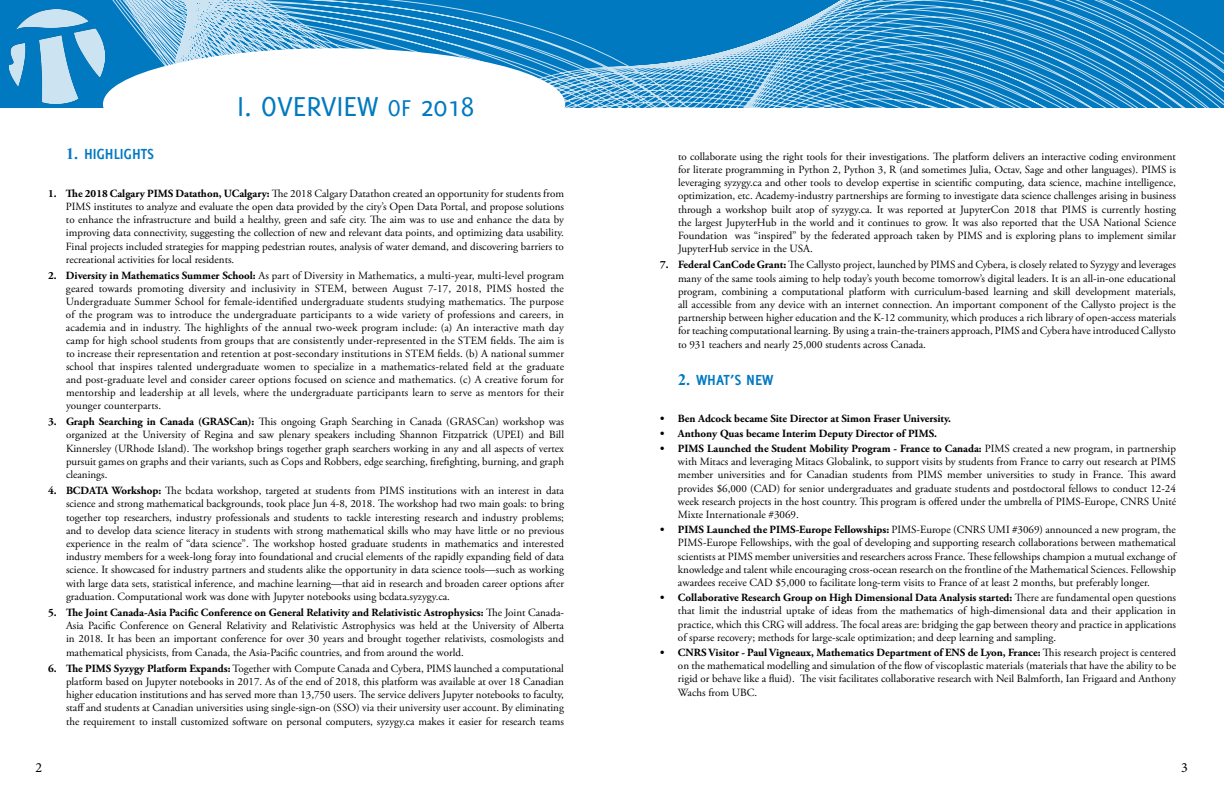
<style>
.page{position:relative;width:1224px;height:792px;background:#fff}
.page>*{position:absolute;margin:0;border:0;box-sizing:border-box;transform-origin:0 0}
.t1{font:30px "Delicious";color:#0079c1}
.t2{font:700 16px "Delicious";color:#0079c1}
.t3{font:14px "Minion Pro";color:#000}
.t4{font:11px/13.2px "Adobe Garamond Pro";color:#000;text-align:justify}
.t5{font:700 11px "Adobe Garamond Pro";color:#000}
.s1{font-size:25px}
.s2{font-family:"Times New Roman"}
.s3{font-weight:700}
</style>
<div class="page">
<svg style="left:0;top:0;width:1224px;height:108px;background:#3b98cf"></svg>
<div style="left:103px;top:48px;width:462px;height:112px;background:#fff;border-radius:50%"></div>
<h1 class="t1" style="left:237px;top:89px;width:239px">I. OVERVIEW <span class="s1">OF</span> 2018</h1>
<h2 class="t2" style="left:66px;top:145px;width:90px"><span class="s2">1.</span> HIGHLIGHTS</h2>
<p class="t4" style="left:66px;top:187px;width:500px;text-indent:-18px"><span class="s3">1. The 2018 Calgary PIMS Datathon, UCalgary:</span> The 2018 Calgary Datathon created an opportunity for students from PIMS institutes to analyze and evaluate the open data provided by the city’s Open Data Portal, and propose solutions to enhance the infrastructure and build a healthy, green and safe city. The aim was to use and enhance the data by improving data connectivity, suggesting the collection of new and relevant data points, and optimizing data usability.<br>Final projects included strategies for mapping pedestrian routes, analysis of water demand, and discovering barriers to recreational activities for local residents.</p>
<p class="t4" style="left:66px;top:269px;width:500px;text-indent:-18px"><span class="s3">2. Diversity in Mathematics Summer School:</span> As part of Diversity in Mathematics, a multi-year, multi-level program geared towards promoting diversity and inclusivity in STEM, between August 7-17, 2018, PIMS hosted the Undergraduate Summer School for female-identified undergraduate students studying mathematics. The purpose of the program was to introduce the undergraduate participants to a wide variety of professions and careers, in academia and in industry. The highlights of the annual two-week program include: (a) An interactive math day camp for high school students from groups that are consistently under-represented in the STEM fields. The aim is to increase their representation and retention at post-secondary institutions in STEM fields. (b) A national summer school that inspires talented undergraduate women to specialize in a mathematics-related field at the graduate and post-graduate level and consider career options focused on science and mathematics. (c) A creative forum for mentorship and leadership at all levels, where the undergraduate participants learn to serve as mentors for their younger counterparts.</p>
<p class="t4" style="left:66px;top:416px;width:500px;text-indent:-18px"><span class="s3">3. Graph Searching in Canada (GRASCan):</span> This ongoing Graph Searching in Canada (GRASCan) workshop was organized at the University of Regina and saw plenary speakers including Shannon Fitzpatrick (UPEI) and Bill Kinnersley (URhode Island). The workshop brings together graph searchers working in any and all aspects of vertex pursuit games on graphs and their variants, such as Cops and Robbers, edge searching, firefighting, burning, and graph cleanings.</p>
<p class="t4" style="left:66px;top:485px;width:500px;text-indent:-18px"><span class="s3">4. BCDATA Workshop:</span> The bcdata workshop, targeted at students from PIMS institutions with an interest in data science and strong mathematical backgrounds, took place Jun 4-8, 2018. The workshop had two main goals: to bring together top researchers, industry professionals and students to tackle interesting research and industry problems; and to develop data science literacy in students with strong mathematical skills who may have little or no previous experience in the realm of “data science”. The workshop hosted graduate students in mathematics and interested industry members for a week-long foray into foundational and crucial elements of the rapidly expanding field of data science. It showcased for industry partners and students alike the opportunity in data science tools—such as working with large data sets, statistical inference, and machine learning—that aid in research and broaden career options after graduation. Computational work was done with Jupyter notebooks using bcdata.syzygy.ca.</p>
<p class="t4" style="left:66px;top:606px;width:500px;text-indent:-18px"><span class="s3">5. The Joint Canada-Asia Pacific Conference on General Relativity and Relativistic Astrophysics:</span> The Joint Canada-Asia Pacific Conference on General Relativity and Relativistic Astrophysics was held at the University of Alberta in 2018. It has been an important conference for over 30 years and brought together relativists, cosmologists and mathematical physicists, from Canada, the Asia-Pacific countries, and from around the world.</p>
<p class="t4" style="left:66px;top:662px;width:500px;text-indent:-18px"><span class="s3">6. The PIMS Syzygy Platform Expands:</span> Together with Compute Canada and Cybera, PIMS launched a computational platform based on Jupyter notebooks in 2017. As of the end of 2018, this platform was available at over 18 Canadian higher education institutions and has served more than 13,750 users. The service delivers Jupyter notebooks to faculty, staff and students at Canadian universities using single-sign-on (SSO) via their university user account. By eliminating the requirement to install customized software on personal computers, syzygy.ca makes it easier for research teams</p>
<p class="t4" style="left:678px;top:150px;width:500px">to collaborate using the right tools for their investigations. The platform delivers an interactive coding environment for literate programming in Python 2, Python 3, R (and sometimes Julia, Octav, Sage and other languages). PIMS is leveraging syzygy.ca and other tools to develop expertise in scientific computing, data science, machine intelligence, optimization, etc. Academy-industry partnerships are forming to investigate data science challenges arising in business through a workshop built atop of syzygy.ca. It was reported at JupyterCon 2018 that PIMS is currently hosting the largest JupyterHub in the world and it continues to grow. It was also reported that the USA National Science Foundation was “inspired” by the federated approach taken by PIMS and is exploring plans to implement similar JupyterHub service in the USA.</p>
<p class="t4" style="left:678px;top:259px;width:500px;text-indent:-18px"><span class="s3">7. Federal CanCode Grant:</span> The Callysto project, launched by PIMS and Cybera, is closely related to Syzygy and leverages many of the same tools aiming to help today’s youth become tomorrow’s digital leaders. It is an all-in-one educational program, combining a computational platform with curriculum-based learning and skill development materials, all accessible from any device with an internet connection. An important component of the Callysto project is the partnership between higher education and the K-12 community, which produces a rich library of open-access materials for teaching computational learning. By using a train-the-trainers approach, PIMS and Cybera have introduced Callysto to 931 teachers and nearly 25,000 students across Canada.</p>
<h2 class="t2" style="left:678px;top:371px;width:97px"><span class="s2">2.</span> WHAT’S NEW</h2>
<p class="t5" style="left:660px;top:412px;width:293px">• Ben Adcock became Site Director at Simon Fraser University.</p>
<p class="t5" style="left:660px;top:427px;width:279px">• Anthony Quas became Interim Deputy Director of PIMS.</p>
<p class="t4" style="left:678px;top:442px;width:500px;text-indent:-18px"><span class="s3">• PIMS Launched the Student Mobility Program - France to Canada:</span> PIMS created a new program, in partnership with Mitacs and leveraging Mitacs Globalink, to support visits by students from France to carry out research at PIMS member universities and for Canadian students from PIMS member universities to study in France. This award provides $6,000 (CAD) for senior undergraduates and graduate students and postdoctoral fellows to conduct 12-24 week research projects in the host country. This program is offered under the umbrella of PIMS-Europe, CNRS Unité Mixte Internationale #3069.</p>
<p class="t4" style="left:678px;top:523px;width:500px;text-indent:-18px"><span class="s3">• PIMS Launched the PIMS-Europe Fellowships:</span> PIMS-Europe (CNRS UMI #3069) announced a new program, the PIMS-Europe Fellowships, with the goal of developing and supporting research collaborations between mathematical scientists at PIMS member universities and researchers across France. These fellowships champion a mutual exchange of knowledge and talent while encouraging cross-ocean research on the frontline of the Mathematical Sciences. Fellowship awardees receive CAD $5,000 to facilitate long-term visits to France of at least 2 months, but preferably longer.</p>
<p class="t4" style="left:678px;top:591px;width:500px;text-indent:-18px"><span class="s3">• Collaborative Research Group on High Dimensional Data Analysis started:</span> There are fundamental open questions that limit the industrial uptake of ideas from the mathematics of high-dimensional data and their application in practice, which this CRG will address. The focal areas are: bridging the gap between theory and practice in applications of sparse recovery; methods for large-scale optimization; and deep learning and sampling.</p>
<p class="t4" style="left:678px;top:646px;width:500px;text-indent:-18px"><span class="s3">• CNRS Visitor - Paul Vigneaux, Mathematics Department of ENS de Lyon, France:</span> This research project is centered on the mathematical modelling and simulation of the flow of viscoplastic materials (materials that have the ability to be rigid or behave like a fluid). The visit facilitates collaborative research with Neil Balmforth, Ian Frigaard and Anthony Wachs from UBC.</p>
<p class="t3" style="left:35px;top:758px;width:8px">2</p>
<p class="t3" style="left:1181px;top:758px;width:8px">3</p>
</div>
